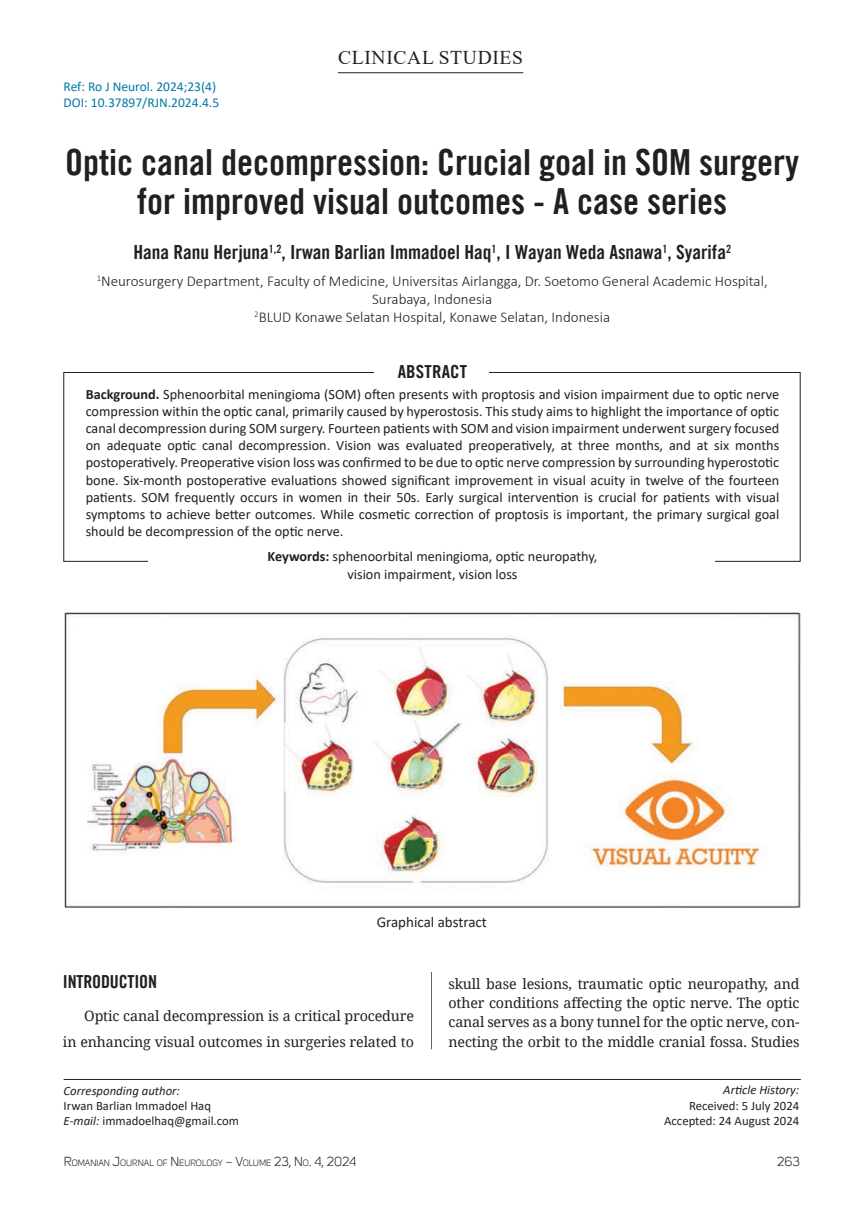
<style>
.page{position:relative;width:851px;height:1212px;background:#fff}
.page>*{position:absolute;margin:0;border:0;box-sizing:border-box;transform-origin:0 0}
.t1{font:36px/39px "AA Med Title";color:#231f20;text-align:center}
.t2{font:19.5px "AA Med Title";color:#231f20}
.t3{font:19.5px "Times New Roman";letter-spacing:.035em;color:#231f20}
.t4{font:18px "AA Med Title";letter-spacing:-.01em;color:#231f20}
.t5{font:18px "AA Med Title";letter-spacing:-.01em;color:#231f20;scale:1.05 1}
.t6{font:300 15px/18px "Calibri";color:#231f20;text-align:center}
.t7{font:15px "Calibri";color:#231f20}
.t8{font:14.25px/17.1px "Calibri";color:#231f20;text-align:justify}
.t9{font:14.25px/19.4px "AA Med Star";letter-spacing:-.01em;color:#231f20;text-align:right}
.t10{font:13.5px/16.2px "Calibri";color:#007aa6}
.t11{font:12.75px/15.3px "Calibri";color:#231f20}
.t12{font:italic 12.75px "Calibri";color:#231f20}
.t13{font:12.75px "Uni Sans";color:#231f20}
.t14{font:8.85px "Uni Sans";color:#231f20}
.s1{font-weight:700}
.s2{font-style:italic}
.s3{font-size:12.75px}
</style>
<div class="page">
<hr style="left:431px;top:972px;width:1px;height:77px;background:#636466">
<hr style="left:64px;top:1079px;width:736px;height:1px;background:#231f20">
<hr style="left:338px;top:72px;width:185px;height:1px;background:#231f20">
<img style="left:64px;top:613px;width:736px;height:295px">
<p class="t10" style="left:64px;top:78px;width:157px">Ref: Ro J Neurol. 2024;23(4)<br>DOI: 10.37897/RJN.2024.4.5</p>
<h2 class="t3" style="left:338px;top:44px;width:186px">CLINICAL STUDIES</h2>
<h1 class="t1" style="left:65px;top:143px;width:735px">Optic canal decompression: Crucial goal in SOM surgery for improved visual outcomes - A case series</h1>
<h2 class="t2" style="left:133px;top:240px;width:599px">Hana Ranu Herjuna<sup>1,2</sup>, Irwan Barlian Immadoel Haq<sup>1</sup>, I Wayan Weda Asnawa<sup>1</sup>, Syarifa<sup>2</sup></h2>
<p class="t6" style="left:97px;top:271px;width:672px"><sup>1</sup>Neurosurgery Department, Faculty of Medicine, Universitas Airlangga, Dr. Soetomo General Academic Hospital,<br>Surabaya, Indonesia<br><sup>2</sup>BLUD Konawe Selatan Hospital, Konawe Selatan, Indonesia</p>
<p class="t5" style="left:397px;top:360px;width:68px">Abstract</p>
<p class="t8" style="left:86px;top:385px;width:695px"><span class="s1">Background.</span> Sphenoorbital meningioma (SOM) often presents with proptosis and vision impairment due to optic nerve compression within the optic canal, primarily caused by hyperostosis. This study aims to highlight the importance of optic canal decompression during SOM surgery. Fourteen patients with SOM and vision impairment underwent surgery focused on adequate optic canal decompression. Vision was evaluated preoperatively, at three months, and at six months postoperatively. Preoperative vision loss was confirmed to be due to optic nerve compression by surrounding hyperostotic bone. Six-month postoperative evaluations showed significant improvement in visual acuity in twelve of the fourteen patients. SOM frequently occurs in women in their 50s. Early surgical intervention is crucial for patients with visual symptoms to achieve better outcomes. While cosmetic correction of proptosis is important, the primary surgical goal should be decompression of the optic nerve.</p>
<p class="t8" style="left:267px;top:548px;width:331px;text-align:center"><span class="s1">Keywords:</span> sphenoorbital meningioma, optic neuropathy, vision impairment, vision loss</p>
<p class="t7" style="left:376px;top:912px;width:112px">Graphical abstract</p>
<p class="t4" style="left:63px;top:970px;width:96px">INTRODUCTION</p>
<p class="t9" style="left:63px;top:1003px;width:352px;line-height:25.3px">Optic canal decompression is a critical procedure<br>in enhancing visual outcomes in surgeries related to</p>
<p class="t12" style="left:64px;top:1081px;width:118px">Corresponding author:</p>
<p class="t11" style="left:64px;top:1098px;width:177px">Irwan Barlian Immadoel Haq<br><span class="s2">E-mail:</span> immadoelhaq@gmail.com</p>
<p class="t9" style="left:448px;top:973px;width:352px;text-align:justify">skull base lesions, traumatic optic neuropathy, and other conditions affecting the optic nerve. The optic canal serves as a bony tunnel for the optic nerve, con&shy;necting the orbit to the middle cranial fossa. Studies</p>
<p class="t12" style="left:723px;top:1081px;width:77px">Article History:</p>
<p class="t11" style="left:664px;top:1097px;width:137px;text-align:right">Received: 5 July 2024<br>Accepted: 24 August 2024</p>
<p class="t14" style="left:64px;top:1158px;width:294px"><span class="s3">R</span>OMANIAN <span class="s3">J</span>OURNAL OF <span class="s3">N</span> EUROLOGY <span class="s3">– V</span>OLUME <span class="s3">23, N</span>O<span class="s3">. 4, 2024</span></p>
<p class="t13" style="left:777px;top:1154px;width:24px">263</p>
</div>
